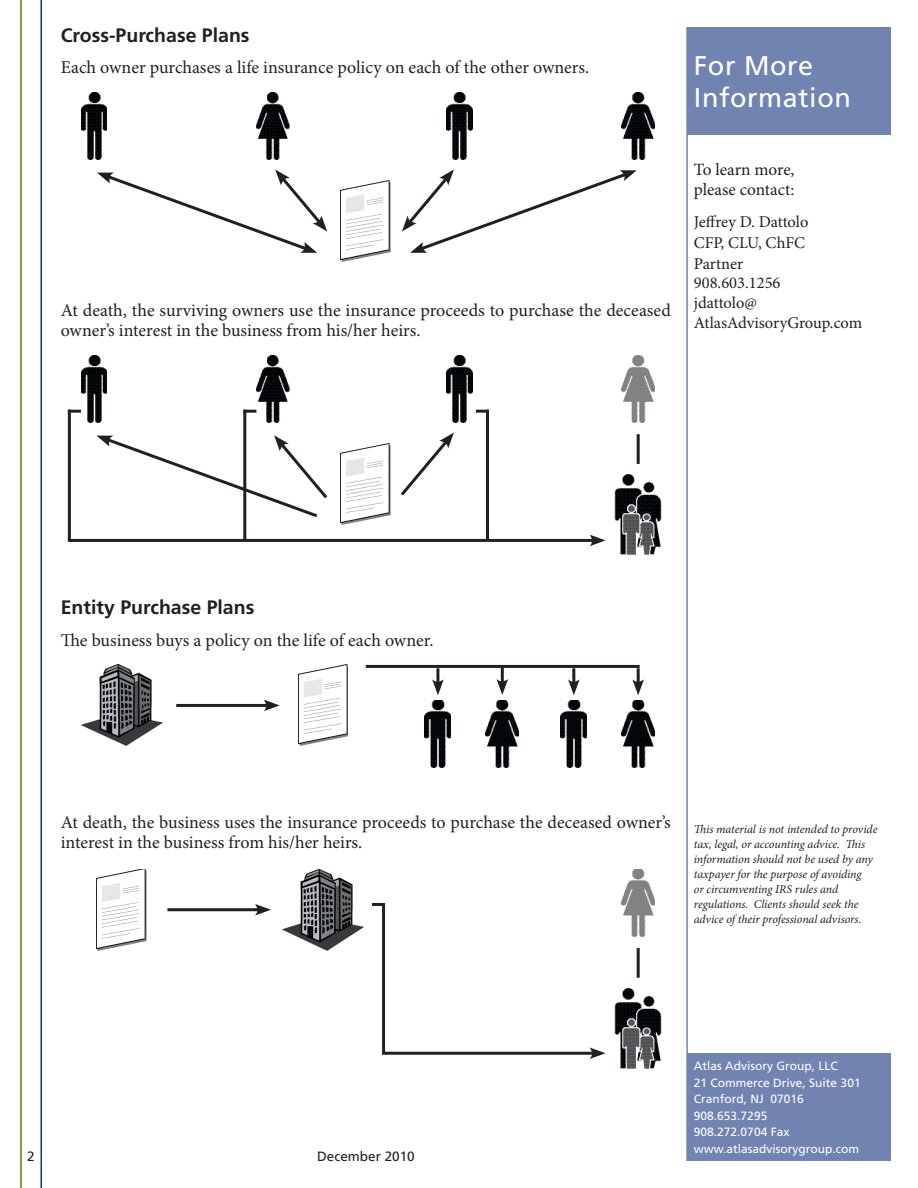
<style>
.page{position:relative;width:918px;height:1188px;background:#fff}
.page>*{position:absolute;margin:0;border:0;box-sizing:border-box;transform-origin:0 0}
.t1{font:27px/32.4px "Frutiger LT Std";letter-spacing:.02em;color:#fff}
.Body_Header{font:700 19.5px "Frutiger LT Std";color:#231f20}
.Body{font:18px/20.2px "Minion Pro";color:#231f20}
.t2{font:17.25px/20.2px "Minion Pro";color:#231f20}
.t3{font:16.5px/20.2px "Minion Pro";color:#231f20}
.Footer_Back_Pg_Left{font:13.5px "Frutiger LT Std";color:#231f20}
.t4{font:italic 12px/15px "Minion Pro";letter-spacing:-.005em;color:#231f20}
.t5{font:12px/16.5px "Frutiger";color:#fff}
</style>
<div class="page">
<div style="left:687px;top:27px;width:204px;height:108px;background:#7183b1"></div>
<hr style="left:686px;top:27px;width:2px;height:1134px;background:#7183b1">
<div style="left:687px;top:1053px;width:204px;height:108px;background:#7183b1"></div>
<hr style="left:20px;top:0;width:2px;height:1188px;background:#677717">
<hr style="left:40px;top:0;width:2px;height:1188px;background:#013d7d">
<img style="left:81px;top:92px;width:26px;height:68px">
<img style="left:256px;top:92px;width:34px;height:68px">
<img style="left:446px;top:92px;width:26px;height:68px">
<img style="left:622px;top:92px;width:33px;height:68px">
<img style="left:341px;top:181px;width:50px;height:81px">
<svg style="left:97px;top:169px;width:230px;height:84px"></svg>
<svg style="left:402px;top:169px;width:235px;height:84px"></svg>
<img style="left:81px;top:355px;width:26px;height:68px">
<img style="left:256px;top:355px;width:34px;height:68px">
<img style="left:446px;top:355px;width:26px;height:68px">
<img style="left:622px;top:355px;width:33px;height:68px">
<img style="left:341px;top:444px;width:50px;height:81px">
<svg style="left:400px;top:433px;width:54px;height:63px"></svg>
<svg style="left:96px;top:435px;width:232px;height:85px"></svg>
<hr style="left:637px;top:434px;width:3px;height:30px;background:#231f20">
<img style="left:615px;top:474px;width:47px;height:81px">
<hr style="left:68px;top:539px;width:527px;height:3px;background:#231f20">
<svg style="left:590px;top:535px;width:16px;height:11px"></svg>
<hr style="left:486px;top:410px;width:3px;height:130px;background:#231f20">
<svg style="left:476px;top:410px;width:10px;height:3px"></svg>
<hr style="left:68px;top:410px;width:3px;height:130px;background:#231f20">
<svg style="left:71px;top:410px;width:10px;height:3px"></svg>
<hr style="left:243px;top:410px;width:3px;height:130px;background:#231f20">
<svg style="left:243px;top:410px;width:13px;height:3px"></svg>
<img style="left:81px;top:665px;width:81px;height:81px">
<img style="left:298px;top:665px;width:50px;height:81px">
<img style="left:425px;top:700px;width:26px;height:68px">
<img style="left:486px;top:700px;width:33px;height:68px">
<img style="left:561px;top:700px;width:26px;height:68px">
<img style="left:622px;top:700px;width:33px;height:68px">
<hr style="left:176px;top:704px;width:93px;height:3px;background:#231f20">
<svg style="left:264px;top:700px;width:16px;height:11px"></svg>
<hr style="left:366px;top:665px;width:274px;height:3px;background:#231f20">
<hr style="left:501px;top:668px;width:3px;height:17px;background:#231f20">
<svg style="left:496px;top:679px;width:12px;height:16px"></svg>
<hr style="left:572px;top:668px;width:3px;height:17px;background:#231f20">
<svg style="left:568px;top:679px;width:12px;height:16px"></svg>
<hr style="left:637px;top:668px;width:3px;height:17px;background:#231f20">
<svg style="left:632px;top:679px;width:12px;height:16px"></svg>
<hr style="left:436px;top:668px;width:3px;height:17px;background:#231f20">
<svg style="left:432px;top:679px;width:12px;height:16px"></svg>
<img style="left:622px;top:869px;width:33px;height:68px">
<hr style="left:637px;top:948px;width:3px;height:30px;background:#231f20">
<img style="left:615px;top:988px;width:47px;height:81px">
<img style="left:282px;top:869px;width:81px;height:81px">
<img style="left:97px;top:869px;width:49px;height:81px">
<hr style="left:167px;top:908px;width:94px;height:3px;background:#231f20">
<svg style="left:255px;top:904px;width:16px;height:12px"></svg>
<hr style="left:382px;top:1052px;width:213px;height:3px;background:#231f20">
<svg style="left:590px;top:1047px;width:16px;height:12px"></svg>
<hr style="left:382px;top:903px;width:3px;height:150px;background:#231f20">
<svg style="left:372px;top:903px;width:10px;height:3px"></svg>
<p class="Body_Header" style="left:61px;top:23px;width:190px">Cross-Purchase Plans</p>
<p class="Body" style="left:61px;top:57px;width:530px">Each owner purchases a life insurance policy on each of the other owners.</p>
<p class="Body" style="left:61px;top:300px;width:612px">At death, the surviving owners use the insurance proceeds to purchase the deceased owner’s interest in the business from his/her heirs.</p>
<h1 class="t1" style="left:694px;top:49px;width:158px">For More<br>Information</h1>
<p class="t2" style="left:694px;top:159px;width:102px">To learn more, please contact:</p>
<p class="t3" style="left:694px;top:211px;width:170px">Jeffrey D. Dattolo<br>CFP, CLU, ChFC<br>Partner<br>908.603.1256<br>jdattolo@<br>AtlasAdvisoryGroup.com</p>
<p class="Body_Header" style="left:61px;top:596px;width:195px">Entity Purchase Plans</p>
<p class="Body" style="left:61px;top:630px;width:374px">The business buys a policy on the life of each owner.</p>
<p class="Body" style="left:61px;top:812px;width:612px">At death, the business uses the insurance proceeds to purchase the deceased owner’s interest in the business from his/her heirs.</p>
<p class="t4" style="left:694px;top:822px;width:185px">This material is not intended to provide tax, legal, or accounting advice. This information should not be used by any taxpayer for the purpose of avoiding<br>or circumventing IRS rules and regulations. Clients should seek the advice of their professional advisors.</p>
<p class="Footer_Back_Pg_Left" style="left:27px;top:1148px;width:9px">2</p>
<p class="Footer_Back_Pg_Left" style="left:317px;top:1148px;width:99px">December 2010</p>
<p class="t5" style="left:694px;top:1058px;width:168px">Atlas Advisory Group, LLC<br>21 Commerce Drive, Suite 301<br>Cranford, NJ 07016<br>908.653.7295<br>908.272.0704 Fax www.atlasadvisorygroup.com</p>
</div>
